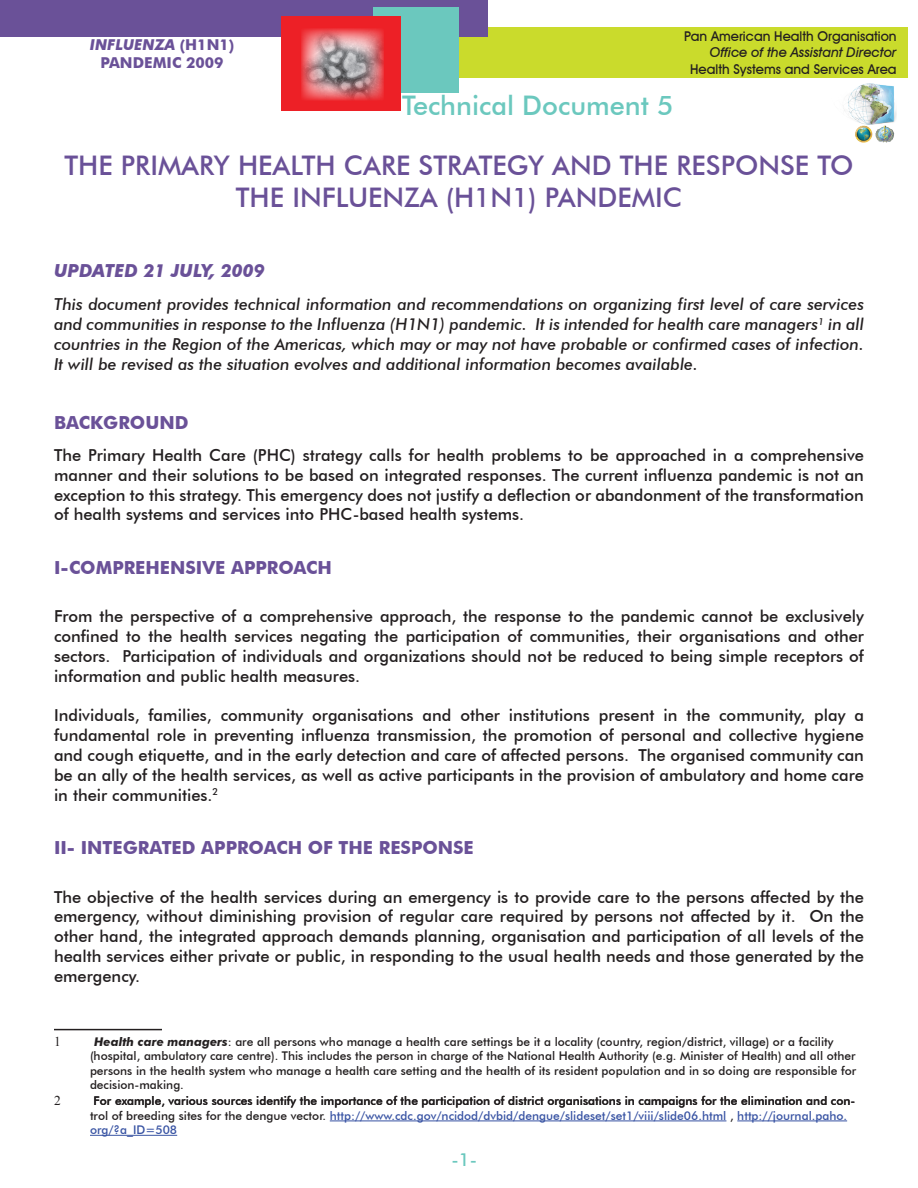
<style>
.page{position:relative;width:918px;height:1188px;background:#fff}
.page>*{position:absolute;margin:0;border:0;box-sizing:border-box;transform-origin:0 0}
.t1{font:500 27px/32.4px "Futura BT";color:#6a5198;text-align:center}
.titulo_principal{font:500 27px "Futura BT";color:#6bc8be}
.titulo2{font:700 18px "Futura BT";color:#6a5198}
.titulo2-2{font:italic 700 18px "Futura BT";color:#6a5198}
.t2{font:500 18px "Futura BT";color:#6bc8be}
.t3{font:500 16.5px/19.8px "Futura BT";color:#231f20;text-align:justify}
.t4{font:italic 500 16.5px/19.8px "Futura BT";color:#231f20;text-align:justify}
.titulo_principal-2{font:italic 700 15px "Futura BT";color:#6a5198}
.titulo_principal-3{font:700 15px "Futura BT";color:#6a5198}
.texto{font:500 13.5px "Avant Garde IT Cby BT";color:#231f20}
.texto-2{font:italic 500 13.5px "Avant Garde IT Cby BT";color:#231f20}
.footnote{font:13.5px "Times New Roman";color:#231f20}
.footnote-2{font:500 12px/14.4px "Futura BT";color:#231f20}
.s1{font-style:normal}
.s2{font-weight:700;font-style:italic}
.s3{color:#3853a3}
</style>
<div class="page">
<div style="left:296px;top:27px;width:612px;height:51px;background:#cadb2c"></div>
<img style="left:844px;top:83px;width:53px;height:60px">
<div style="left:1px;top:0;width:487px;height:36px;background:#6a5198"></div>
<div style="left:374px;top:7px;width:85px;height:86px;background:#6bc8be"></div>
<div style="left:282px;top:16px;width:119px;height:95px;background:#ed2026"></div>
<img style="left:301px;top:29px;width:83px;height:71px">
<hr style="left:54px;top:1029px;width:108px;height:1px;background:#231f20">
<hr style="left:330px;top:1120px;width:396px;height:1px;background:#3853a3">
<hr style="left:737px;top:1120px;width:110px;height:1px;background:#3853a3">
<hr style="left:90px;top:1135px;width:87px;height:1px;background:#3853a3">
<p class="titulo_principal-2" style="left:90px;top:36px;width:146px">INFLUENZA <span class="s1">(H1N1)</span></p>
<p class="titulo_principal-3" style="left:100px;top:54px;width:125px">PANDEMIC 2009</p>
<p class="titulo_principal" style="left:402px;top:89px;width:273px">Technical Document 5</p>
<p class="texto" style="left:684px;top:28px;width:214px">Pan American Health Organisation</p>
<p class="texto-2" style="left:710px;top:44px;width:188px">Office of the Assistant Director</p>
<p class="texto" style="left:690px;top:61px;width:208px">Health Systems and Services Area</p>
<p class="t1" style="left:64px;top:149px;width:791px">THE PRIMARY HEALTH CARE STRATEGY AND THE RESPONSE TO<br>THE INFLUENZA (H1N1) PANDEMIC</p>
<p class="titulo2-2" style="left:54px;top:260px;width:212px">UPDATED 21 JULY, 2009</p>
<p class="t4" style="left:54px;top:294px;width:812px">This document provides technical information and recommendations on organizing first level of care services and communities in response to the Influenza (H1N1) pandemic. It is intended for health care managers<sup>1</sup> in all countries in the Region of the Americas, which may or may not have probable or confirmed cases of infection.<br>It will be revised as the situation evolves and additional information becomes available.</p>
<p class="titulo2" style="left:54px;top:412px;width:136px">BACKGROUND</p>
<p class="t3" style="left:54px;top:445px;width:812px">The Primary Health Care (PHC) strategy calls for health problems to be approached in a comprehensive manner and their solutions to be based on integrated responses. The current influenza pandemic is not an exception to this strategy. This emergency does not justify a deflection or abandonment of the transformation of health systems and services into PHC-based health systems.</p>
<p class="titulo2" style="left:54px;top:556px;width:279px">I-COMPREHENSIVE APPROACH</p>
<p class="t3" style="left:54px;top:606px;width:812px">From the perspective of a comprehensive approach, the response to the pandemic cannot be exclusively confined to the health services negating the participation of communities, their organisations and other sectors. Participation of individuals and organizations should not be reduced to being simple receptors of information and public health measures.</p>
<p class="t3" style="left:54px;top:705px;width:812px">Individuals, families, community organisations and other institutions present in the community, play a fundamental role in preventing influenza transmission, the promotion of personal and collective hygiene and cough etiquette, and in the early detection and care of affected persons. The organised community can be an ally of the health services, as well as active participants in the provision of ambulatory and home care in their communities.<sup>2</sup></p>
<p class="titulo2" style="left:54px;top:837px;width:421px">II- INTEGRATED APPROACH OF THE RESPONSE</p>
<p class="t3" style="left:54px;top:887px;width:812px">The objective of the health services during an emergency is to provide care to the persons affected by the emergency, without diminishing provision of regular care required by persons not affected by it. On the other hand, the integrated approach demands planning, organisation and participation of all levels of the health services either private or public, in responding to the usual health needs and those generated by the emergency.</p>
<p class="footnote" style="left:54px;top:1032px;width:8px">1</p>
<p class="footnote-2" style="left:90px;top:1034px;width:768px;text-indent:4px"><span class="s2">Health care managers</span>: are all persons who manage a health care settings be it a locality (country, region/district, village) or a facility (hospital, ambulatory care centre). This includes the person in charge of the National Health Authority (e.g. Minister of Health) and all other persons in the health system who manage a health care setting and the health of its resident population and in so doing are responsible for decision-making.</p>
<p class="footnote" style="left:54px;top:1092px;width:8px">2</p>
<p class="footnote-2" style="left:90px;top:1094px;width:767px;text-indent:4px">For example, various sources identify the importance of the participation of district organisations in campaigns for the elimination and con&shy;trol of breeding sites for the dengue vector. <span class="s3">http://www.cdc.gov/ncidod/dvbid/dengue/slideset/set1/viii/slide06.html</span> , <span class="s3">http://journal.paho. org/?a_ID=508</span></p>
<p class="t2" style="left:452px;top:1149px;width:27px">-1-</p>
</div>
